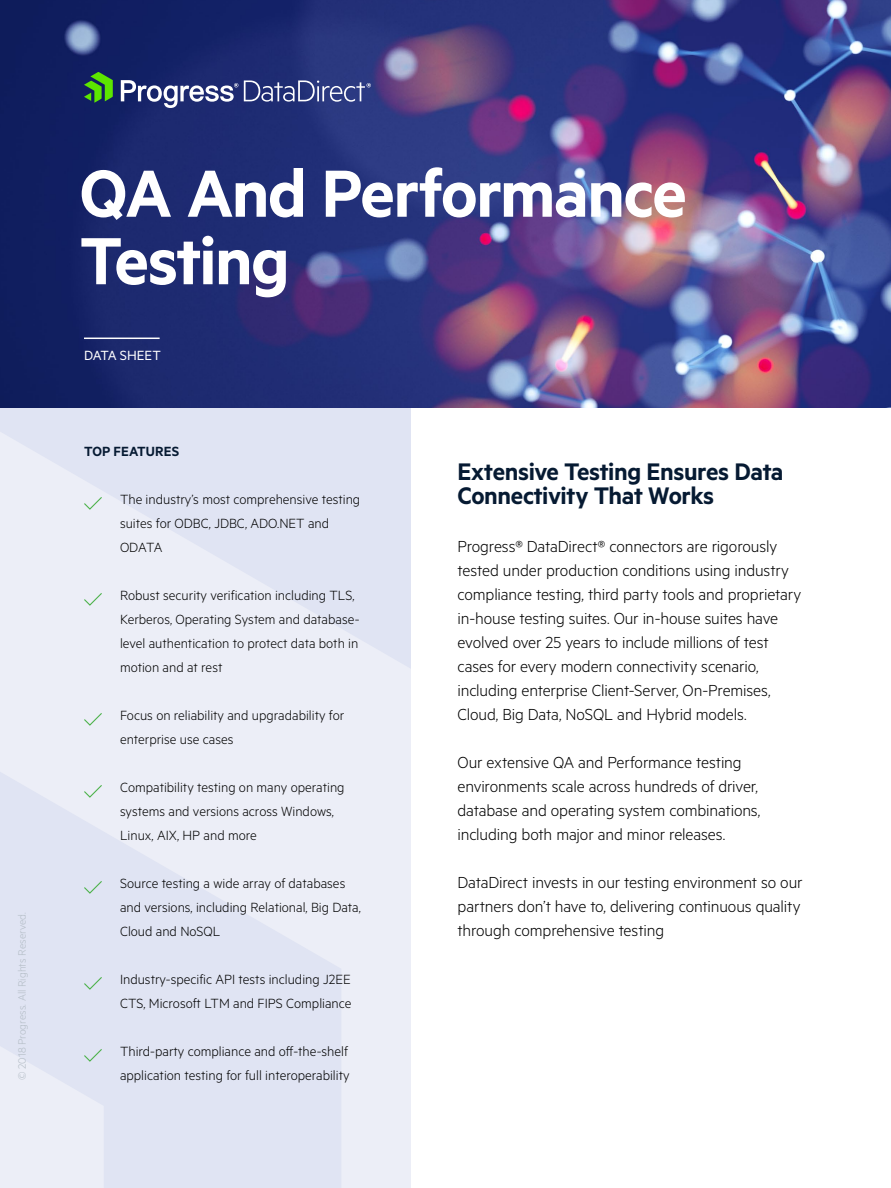
<style>
.page{position:relative;width:891px;height:1188px;background:#fff}
.page>*{position:absolute;margin:0;border:0;box-sizing:border-box;transform-origin:0 0}
.t1{font:600 75px/67.5px "Metric";letter-spacing:-.025em;color:#fff}
.t2{font:600 27px/24px "Metric";letter-spacing:-.015em;color:#061a32}
.t3{font:300 18px/24px "Metric";letter-spacing:-.01em;color:#000}
.t4{font:300 15px/24px "Metric";color:#000}
.t5{font:600 15px "Metric";letter-spacing:.005em;color:#061a32}
.t6{font:15px "Metric";letter-spacing:-.01em;color:#fff}
.t7{font:300 12px "Metric";color:#b4bdc6}
</style>
<div class="page">
<svg style="left:0;top:408px;width:411px;height:780px;background:#e6e9f5"></svg>
<img style="left:0;top:0;width:891px;height:408px">
<svg style="left:83px;top:496px;width:20px;height:15px"></svg>
<svg style="left:83px;top:592px;width:20px;height:15px"></svg>
<svg style="left:83px;top:712px;width:20px;height:15px"></svg>
<svg style="left:83px;top:784px;width:20px;height:15px"></svg>
<svg style="left:83px;top:880px;width:20px;height:15px"></svg>
<svg style="left:83px;top:976px;width:20px;height:15px"></svg>
<svg style="left:83px;top:1048px;width:20px;height:15px"></svg>
<hr style="left:84px;top:338px;width:76px;height:1px;background:#fff">
<svg style="left:244px;top:80px;width:127px;height:22px;background:#545f97"></svg>
<svg style="left:84px;top:72px;width:29px;height:31px"></svg>
<svg style="left:121px;top:80px;width:117px;height:28px"></svg>
<p class="t7" style="left:15px;top:1080px;width:169px;rotate:-90deg">© 2018 Progress. All Rights Reserved.</p>
<h1 class="t1" style="left:80px;top:157px;width:609px">QA And Performance<br>Testing</h1>
<p class="t6" style="left:84px;top:346px;width:78px">DATA SHEET</p>
<p class="t5" style="left:84px;top:442px;width:97px">TOP FEATURES</p>
<p class="t4" style="left:120px;top:487px;width:242px">The industry’s most comprehensive testing suites for ODBC, JDBC, ADO.NET and<br>ODATA</p>
<p class="t4" style="left:120px;top:583px;width:241px">Robust security verification including TLS, Kerberos, Operating System and database&shy;level authentication to protect data both in motion and at rest</p>
<p class="t4" style="left:120px;top:703px;width:226px">Focus on reliability and upgradability for enterprise use cases</p>
<p class="t4" style="left:120px;top:775px;width:226px">Compatibility testing on many operating systems and versions across Windows,<br>Linux, AIX, HP and more</p>
<p class="t4" style="left:120px;top:871px;width:242px">Source testing a wide array of databases and versions, including Relational, Big Data,<br>Cloud and NoSQL</p>
<p class="t4" style="left:120px;top:967px;width:233px">Industry-specific API tests including J2EE<br>CTS, Microsoft LTM and FIPS Compliance</p>
<p class="t4" style="left:120px;top:1039px;width:231px">Third-party compliance and off-the-shelf application testing for full interoperability</p>
<h2 class="t2" style="left:458px;top:459px;width:327px">Extensive Testing Ensures Data<br>Connectivity That Works</h2>
<p class="t3" style="left:458px;top:534px;width:345px">Progress® DataDirect® connectors are rigorously tested under production conditions using industry compliance testing, third party tools and proprietary in-house testing suites. Our in-house suites have evolved over 25 years to include millions of test cases for every modern connectivity scenario, including enterprise Client-Server, On-Premises, Cloud, Big Data, NoSQL and Hybrid models.</p>
<p class="t3" style="left:458px;top:750px;width:304px">Our extensive QA and Performance testing environments scale across hundreds of driver, database and operating system combinations, including both major and minor releases.</p>
<p class="t3" style="left:458px;top:870px;width:347px;text-align:justify">DataDirect invests in our testing environment so our partners don’t have to, delivering continuous quality through comprehensive testing</p>
</div>
